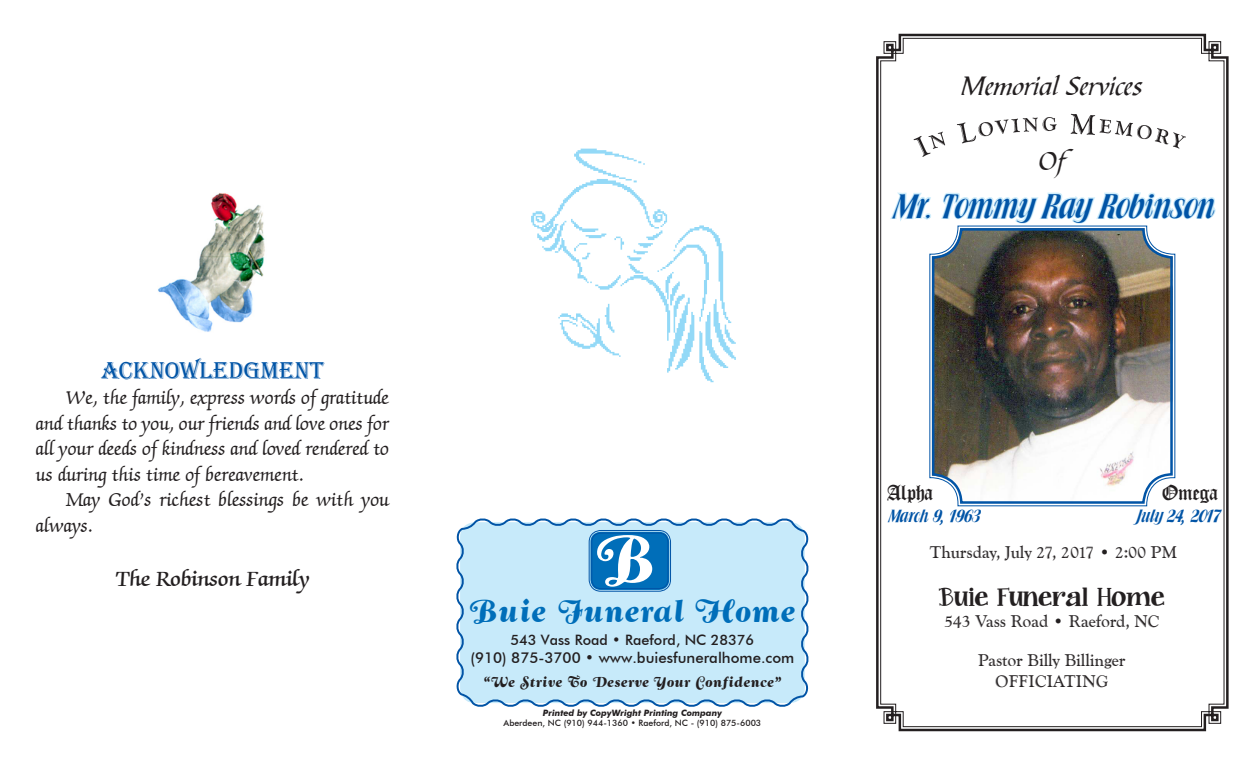
<style>
.page{position:relative;width:1260px;height:765px;background:#fff}
.page>*{position:absolute;margin:0;border:0;box-sizing:border-box;transform-origin:0 0}
.t1{font:italic 700 68.75px "Goudy Swa T";color:#fff}
.t2{font:italic 700 32.5px "Goudy Swa T";color:#006eb9}
.t3{font:28.75px "Brochure";color:#0154a6}
.t4{font:27.5px "Bible Scr D";color:#231f20}
.t5{font:25px "Algerian D";color:#0154a6}
.t6{font:600 23.75px "Zapf Chancery IT Cby BT";color:#231f20}
.t7{font:22.5px "Janda Curlygirl Chunky";color:#231f20}
.t8{font:500 21.25px/25.5px "Zapf Chancery IT Cby BT";color:#231f20;text-align:justify}
.t9{font:20px "Old English";color:#231f20}
.t10{font:17.5px/21px "Goudy Han D";color:#231f20;text-align:center}
.t11{font:500 15px "Futura BT";color:#231f20}
.t12{font:italic 700 15px "Goudy Swa T";color:#231f20}
.t13{font:15px "Brochure";color:#0154a6}
.t14{font:500 14.38px "Futura BT";color:#231f20}
.t15{font:500 8.75px "Futura BT";color:#231f20}
.t16{font:italic 700 8.75px "Futura BT";color:#231f20}
.s1{font-family:"Calisto";font-weight:700;font-style:italic}
</style>
<div class="page">
<svg style="left:456px;top:518px;width:353px;height:189px;background:#c2e5f7"></svg>
<div style="left:590px;top:532px;width:79px;height:58px;background:#006eb9;border-radius:10px"></div>
<div style="left:589px;top:530px;width:82px;height:61px;border:1px solid #0154a6;border-radius:12px"></div>
<div style="left:592px;top:533px;width:76px;height:56px;border:1px solid #0154a6;border-radius:9px"></div>
<img style="left:158px;top:193px;width:107px;height:139px">
<img style="left:531px;top:148px;width:205px;height:234px">
<svg style="left:876px;top:33px;width:353px;height:699px"></svg>
<svg style="left:880px;top:37px;width:345px;height:691px"></svg>
<img style="left:914px;top:113px;width:273px;height:45px">
<img style="left:929px;top:225px;width:247px;height:282px">
<div style="left:932px;top:228px;width:241px;height:276px;border:2px solid #0154a6;border-radius:28px"></div>
<p class="t5" style="left:101px;top:357px;width:225px">ACKNOWLEDGMENT</p>
<p class="t8" style="left:36px;top:386px;width:355px;text-indent:30px">We, the family, express words of gratitude and thanks to you, our friends and love ones for all your deeds of kindness and loved rendered to us during this time of bereavement.</p>
<p class="t8" style="left:36px;top:488px;width:355px;text-indent:30px">May God’s richest blessings be with you always.</p>
<p class="t6" style="left:116px;top:566px;width:196px">The Robinson Family</p>
<h1 class="t1" style="left:594px;top:516px;width:64px">B</h1>
<h2 class="t2" style="left:469px;top:591px;width:329px">Buie Funeral Home</h2>
<p class="t14" style="left:510px;top:631px;width:245px">543 Vass Road • Raeford, NC 28376</p>
<p class="t11" style="left:470px;top:648px;width:325px">(910) 875-3700 • www.buiesfuneralhome.com</p>
<p class="t12" style="left:483px;top:672px;width:300px">“We Strive To Deserve Your Confidence”</p>
<p class="t16" style="left:543px;top:708px;width:181px">Printed by CopyWright Printing Company</p>
<p class="t15" style="left:504px;top:718px;width:259px">Aberdeen, NC (910) 944-1360 • Raeford, NC - (910) 875-6003</p>
<p class="t4" style="left:961px;top:71px;width:183px">Memorial Services</p>
<p class="t4" style="left:1038px;top:146px;width:29px">Of</p>
<h3 class="t3" style="left:892px;top:189px;width:322px">Mr, Tommy Ray Robinson</h3>
<p class="t9" style="left:887px;top:481px;width:48px">Alpha</p>
<p class="t9" style="left:1163px;top:481px;width:57px">Omega</p>
<p class="t13" style="left:887px;top:507px;width:93px">March 9<span class="s1">,</span> 1963</p>
<p class="t13" style="left:1135px;top:507px;width:85px">July 24<span class="s1">,</span> 2017</p>
<p class="t10" style="left:930px;top:542px;width:249px">Thursday, July 27, 2017 • 2:00 PM</p>
<p class="t7" style="left:939px;top:585px;width:227px">Buie Funeral Home</p>
<p class="t10" style="left:944px;top:612px;width:217px">543 Vass Road • Raeford, NC</p>
<p class="t10" style="left:978px;top:651px;width:149px">Pastor Billy Billinger<br>Officiating</p>
</div>
